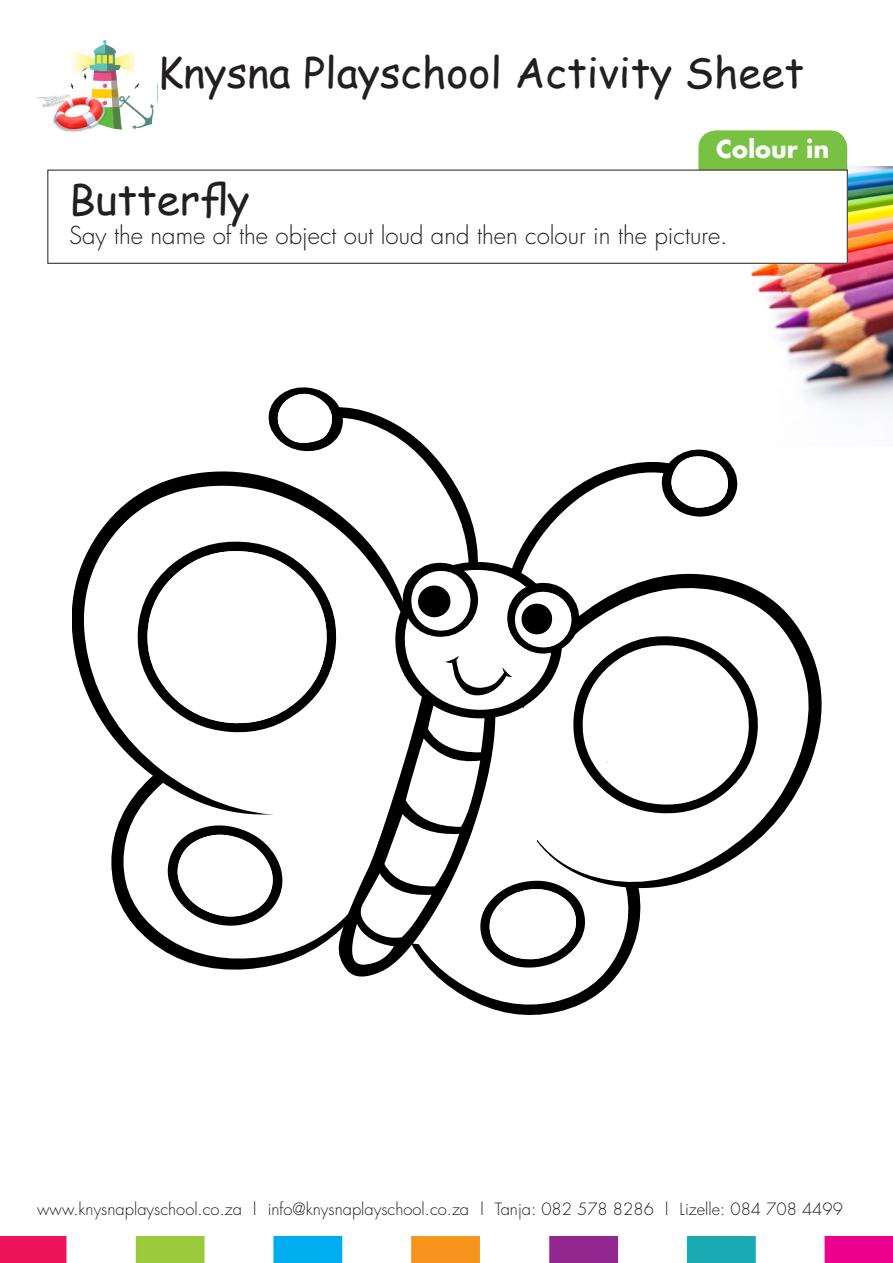
<style>
.page{position:relative;width:893px;height:1263px;background:#fff}
.page>*{position:absolute;margin:0;border:0;box-sizing:border-box;transform-origin:0 0}
.t1{font:42px "Comic Sans MS";color:#231f20}
.t2{font:300 24px "Futura";color:#231f20}
.t3{font:700 24px "Futura";color:#fff}
.t4{font:300 16.5px "Futura";color:#231f20}
</style>
<div class="page">
<img style="left:751px;top:166px;width:142px;height:243px">
<div style="left:698px;top:130px;width:149px;height:61px;background:#79c142;border-radius:18px"></div>
<img style="left:0;top:1236px;width:893px;height:27px">
<svg style="left:490px;top:1008px;width:81px;height:7px"></svg>
<svg style="left:439px;top:969px;width:183px;height:39px"></svg>
<svg style="left:813px;top:657px;width:9px;height:98px"></svg>
<svg style="left:759px;top:591px;width:54px;height:248px"></svg>
<svg style="left:346px;top:969px;width:150px;height:9px"></svg>
<svg style="left:72px;top:357px;width:687px;height:612px"></svg>
<img style="left:36px;top:40px;width:118px;height:92px">
<div style="left:135px;top:47px;width:21px;height:31px;background:#fff"></div>
<div style="left:20px;top:323px;width:160px;height:176px;background:#fff;border-radius:50%"></div>
<div style="left:48px;top:170px;width:799px;height:93px;background:#fff"></div>
<div style="left:47px;top:170px;width:801px;height:94px;border:1px solid #231f20"></div>
<p class="t1" style="left:157px;top:41px;width:648px">Knysna Playschool Activity Sheet</p>
<p class="t3" style="left:716px;top:133px;width:114px">Colour in</p>
<p class="t1" style="left:69px;top:169px;width:182px">Butterfly</p>
<p class="t2" style="left:69px;top:220px;width:660px">Say the name of the object out loud and then colour in the picture.</p>
<p class="t4" style="left:37px;top:1198px;width:807px">www.knysnaplayschool.co.za | info@knysnaplayschool.co.za | Tanja: 082 578 8286 | Lizelle: 084 708 4499</p>
</div>
